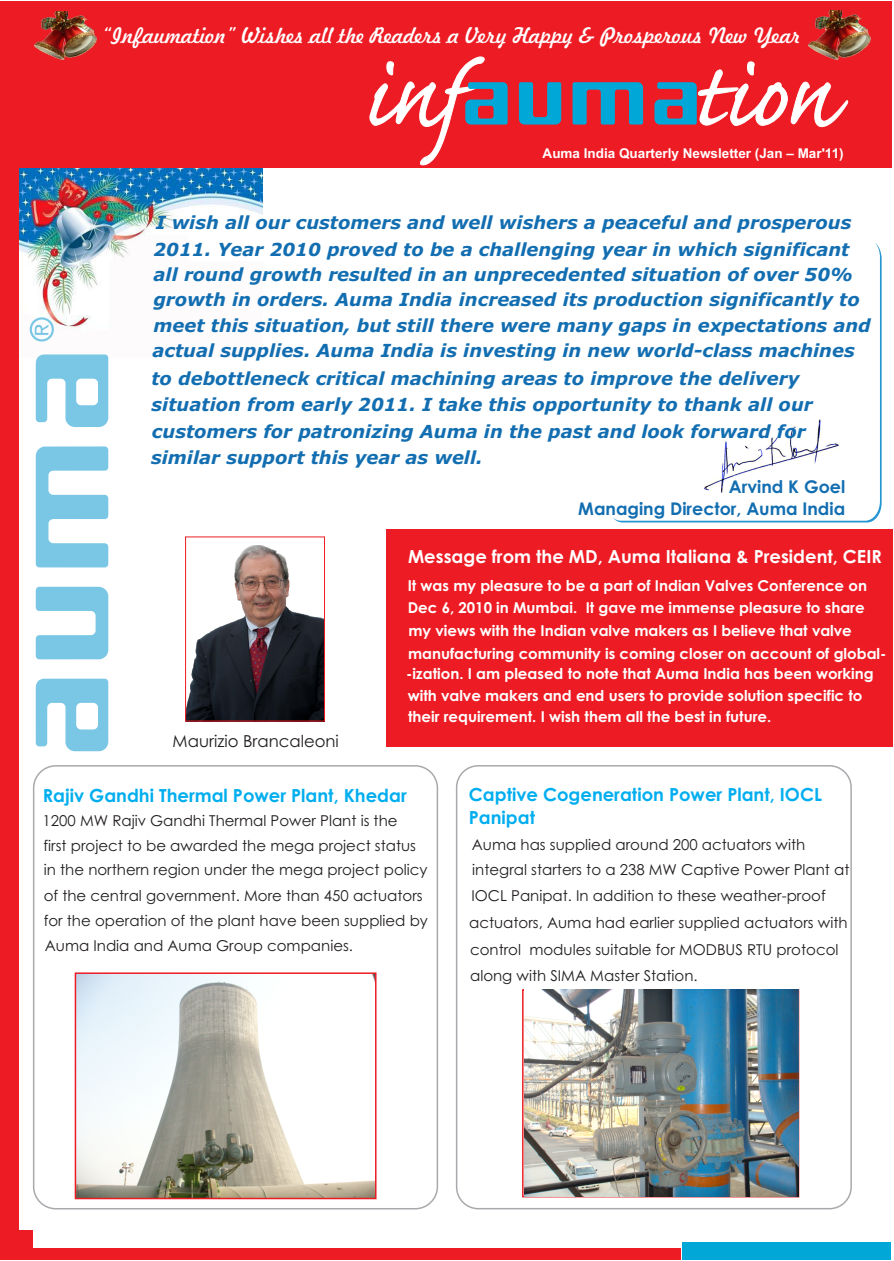
<style>
.page{position:relative;width:894px;height:1261px;background:#fff}
.page>*{position:absolute;margin:0;border:0;box-sizing:border-box;transform-origin:0 0}
.t1{font:21px "Freehand 521 BT Regular C";color:#fff}
.t2{font:italic 700 18px/25.5px "Verdana";color:#126eb1}
.t3{font:700 18px "Century Gothic";color:#00aeef}
.t4{font:700 18px "Century Gothic";color:#fff}
.t5{font:700 17.4px/21.1px "Century Gothic";color:#126eb1;text-align:right}
.t6{font:16.5px "Century Gothic";color:#231f20}
.t7{font:15px/24.9px "Century Gothic";color:#231f20}
.t8{font:700 15px/22.8px "Century Gothic";color:#fff}
.t9{font:700 13.5px "Arial";color:#fff}
</style>
<div class="page">
<img style="left:78px;top:975px;width:296px;height:221px">
<div style="left:75px;top:972px;width:302px;height:227px;border:2px solid #ed1c24"></div>
<div style="left:33px;top:765px;width:405px;height:444px;border:2px solid #a7a9ac;border-radius:22px"></div>
<img style="left:19px;top:169px;width:244px;height:189px">
<div style="left:0;top:1px;width:892px;height:167px;background:#ed1c24"></div>
<svg style="left:370px;top:57px;width:478px;height:108px"></svg>
<div style="left:387px;top:529px;width:506px;height:217px;background:#ed1c24"></div>
<svg style="left:30px;top:317px;width:24px;height:24px"></svg>
<svg style="left:36px;top:354px;width:72px;height:397px"></svg>
<div style="left:682px;top:1242px;width:209px;height:18px;background:#00a7d7"></div>
<div style="left:5px;top:1230px;width:27px;height:26px;background:#ed1c24"></div>
<img style="left:187px;top:545px;width:136px;height:174px">
<img style="left:524px;top:990px;width:275px;height:206px">
<img style="left:808px;top:11px;width:62px;height:49px">
<img style="left:35px;top:11px;width:62px;height:49px">
<svg style="left:613px;top:243px;width:269px;height:279px"></svg>
<div style="left:185px;top:537px;width:140px;height:184px;border:1px solid #ed1c24"></div>
<div style="left:456px;top:765px;width:396px;height:444px;border:2px solid #a7a9ac;border-radius:22px"></div>
<div style="left:0;top:45px;width:19px;height:1215px;background:#ed1c24"></div>
<div style="left:9px;top:1248px;width:672px;height:11px;background:#ed1c24"></div>
<p class="t1" style="left:102px;top:27px;width:700px">“Infaumation” Wishes all the Readers a Very Happy &amp; Prosperous New Year</p>
<p class="t9" style="left:543px;top:148px;width:303px">Auma India Quarterly Newsletter (Jan – Mar'11)</p>
<p class="t2" style="left:154px;top:212px;width:701px">I wish all our customers and well wishers a peaceful and prosperous<br>2011. Year 2010 proved to be a challenging year in which significant all round growth resulted in an unprecedented situation of over 50%</p>
<p class="t2" style="left:153px;top:289px;width:708px">growth in orders. Auma India increased its production significantly to</p>
<p class="t2" style="left:153px;top:314px;width:719px">meet this situation, but still there were many gaps in expectations and</p>
<p class="t2" style="left:152px;top:340px;width:704px">actual supplies. Auma India is investing in new world-class machines</p>
<p class="t2" style="left:151px;top:367px;width:650px">to debottleneck critical machining areas to improve the delivery</p>
<p class="t2" style="left:152px;top:393px;width:663px">situation from early 2011. I take this opportunity to thank all our</p>
<p class="t2" style="left:152px;top:420px;width:655px">customers for patronizing Auma in the past and look forward for</p>
<p class="t2" style="left:151px;top:446px;width:333px">similar support this year as well.</p>
<p class="t5" style="left:578px;top:478px;width:268px">Arvind K Goel<br>Managing Director, Auma India</p>
<p class="t6" style="left:173px;top:734px;width:168px">Maurizio Brancaleoni</p>
<p class="t4" style="left:408px;top:549px;width:475px">Message from the MD, Auma Italiana &amp; President, CEIR</p>
<p class="t8" style="left:408px;top:598px;width:480px">Dec 6, 2010 in Mumbai. It gave me immense pleasure to share my views with the Indian valve makers as I believe that valve manufacturing community is coming closer on account of global-</p>
<p class="t8" style="left:406px;top:664px;width:469px">-ization. I am pleased to note that Auma India has been working</p>
<p class="t8" style="left:408px;top:706px;width:365px">their requirement. I wish them all the best in future.</p>
<p class="t8" style="left:408px;top:575px;width:461px">It was my pleasure to be a part of Indian Valves Conference on</p>
<p class="t8" style="left:408px;top:685px;width:456px">with valve makers and end users to provide solution specific to</p>
<p class="t3" style="left:43px;top:788px;width:365px">Rajiv Gandhi Thermal Power Plant, Khedar</p>
<p class="t3" style="left:469px;top:787px;width:355px">Captive Cogeneration Power Plant, IOCL</p>
<p class="t7" style="left:43px;top:810px;width:356px">1200 MW Rajiv Gandhi Thermal Power Plant is the</p>
<p class="t3" style="left:469px;top:810px;width:68px">Panipat</p>
<p class="t7" style="left:43px;top:834px;width:386px">first project to be awarded the mega project status in the northern region under the mega project policy of the central government. More than 450 actuators</p>
<p class="t7" style="left:471px;top:832px;width:380px;line-height:25.8px">Auma has supplied around 200 actuators with integral starters to a 238 MW Captive Power Plant at<br>IOCL Panipat. In addition to these weather-proof</p>
<p class="t7" style="left:44px;top:909px;width:386px">for the operation of the plant have been supplied by<br>Auma India and Auma Group companies.</p>
<p class="t7" style="left:469px;top:911px;width:380px">actuators, Auma had earlier supplied actuators with</p>
<p class="t7" style="left:470px;top:938px;width:370px">control modules suitable for MODBUS RTU protocol</p>
<p class="t7" style="left:470px;top:964px;width:229px">along with SIMA Master Station.</p>
</div>
